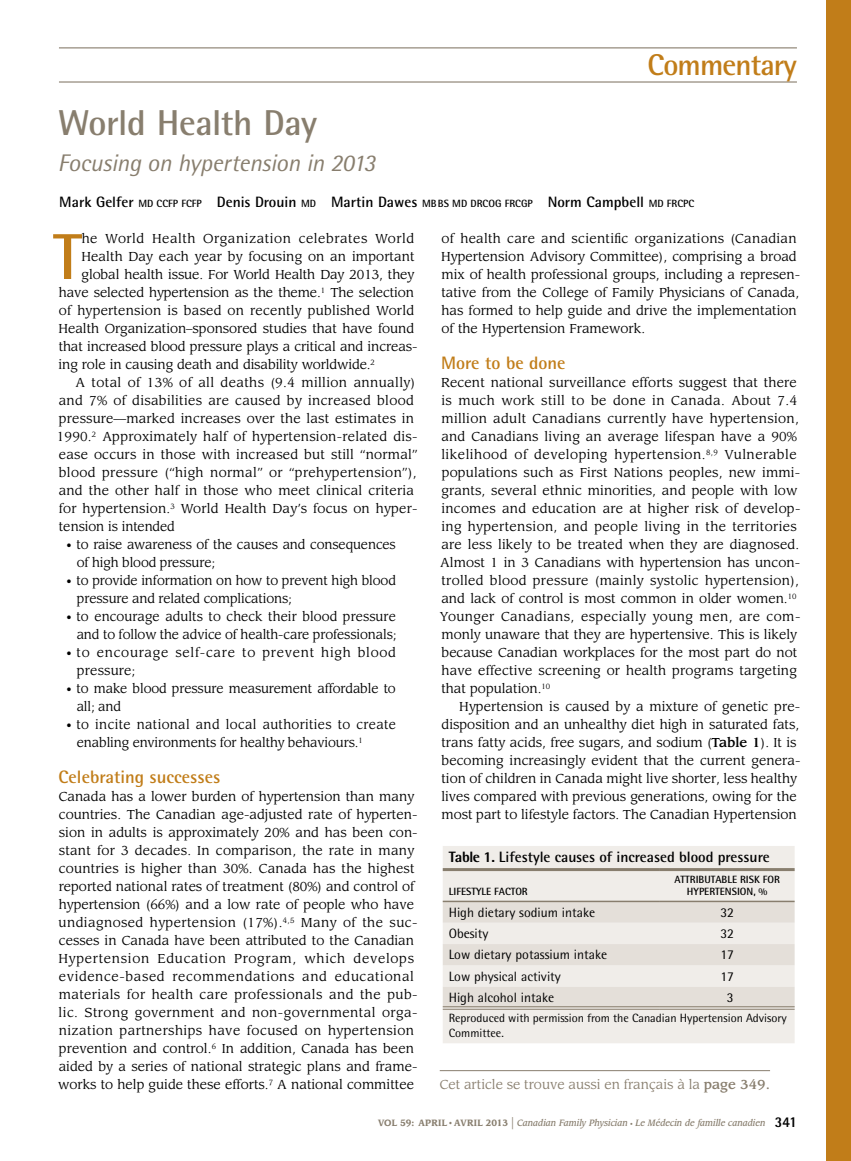
<style>
.page{position:relative;width:851px;height:1161px;background:#fff}
.page>*{position:absolute;margin:0;border:0;box-sizing:border-box;transform-origin:0 0}
.t1{font:700 64.95px "Rotis Semi Sans Std";color:#c17d19}
.t2{font:700 36px "Rotis Semi Sans Std";letter-spacing:-.015em;color:#887e6e}
.t3{font:700 30px "Rotis Semi Sans Std";letter-spacing:-.03em;color:#c17d19}
.t4{font:italic 24px "Rotis Semi Sans Std";letter-spacing:-.015em;color:#887e6e}
.t5{font:700 18px "Rotis Semi Sans Std";color:#c17d19}
.t6{font:700 15px "Rotis Semi Sans Std";color:#000}
.t7{font:13.5px "Rotis Semi Sans Std";color:#000}
.t8{font:12.75px/18px "Leawood Std";letter-spacing:.005em;color:#000}
.t9{font:12.75px "Leawood Std";letter-spacing:.03em;color:#000}
.t10{font:12.75px/18px "Leawood Std";letter-spacing:.055em;color:#000}
.t11{font:12.75px "Leawood Std";letter-spacing:.025em;color:#000}
.t12{font:12.75px "Leawood Std";color:#887e6e}
.t13{font:12.75px "Leawood Std";letter-spacing:.04em;color:#000}
.t14{font:12px/15px "Rotis Semi Sans Std";color:#000}
.t15{font:700 10.5px/12.6px "Rotis Semi Sans Std";color:#000;text-align:right}
.t16{font:italic 500 9px "Leawood Std";color:#887e6e;scale:.9 1}
.s1{font-size:10.5px}
.s2{font-weight:500}
.s3{font-weight:800}
.s4{font-weight:700;font-style:normal}
.s5{font-family:"Times";font-weight:400;font-style:normal}
.s6{font-weight:400;font-style:normal;font-size:15px}
.s7{font-style:normal;font-size:6px}
.s8{font-family:"Rotis Semi Sans Std";font-weight:800;font-style:normal;font-size:15px;color:#000}
</style>
<div class="page">
<div style="left:826px;top:0;width:24px;height:1161px;background:#c17d19"></div>
<hr style="left:59px;top:47px;width:737px;height:1px;background:#887e6e">
<hr style="left:59px;top:81px;width:737px;height:2px;background:#887e6e">
<div style="left:442px;top:846px;width:352px;height:197px;background:#f0ede9"></div>
<svg style="left:442px;top:902px;width:352px;height:105px;background:#e8e3de"></svg>
<hr style="left:442px;top:868px;width:218px;height:3px;background:#887e6e">
<hr style="left:660px;top:868px;width:134px;height:3px;background:#887e6e">
<hr style="left:442px;top:901px;width:218px;height:1px;background:#887e6e">
<hr style="left:660px;top:901px;width:134px;height:1px;background:#887e6e">
<hr style="left:442px;top:1007px;width:218px;height:1px;background:#887e6e">
<hr style="left:442px;top:1009px;width:218px;height:1px;background:#887e6e">
<hr style="left:660px;top:1007px;width:134px;height:1px;background:#887e6e">
<hr style="left:660px;top:1009px;width:134px;height:1px;background:#887e6e">
<hr style="left:440px;top:1070px;width:330px;height:1px;background:#887e6e">
<h3 class="t3" style="left:647px;top:47px;width:151px">Commentary</h3>
<h2 class="t2" style="left:58px;top:101px;width:260px">World Health Day</h2>
<h3 class="t4" style="left:58px;top:148px;width:319px">Focusing on hypertension in 2013</h3>
<p class="t6" style="left:59px;top:193px;width:636px">Mark Gelfer <span class="s1">MD CCFP FCFP</span> Denis Drouin <span class="s1">MD</span> Martin Dawes <span class="s1">MBBS MD DRCOG FRCGP</span> Norm Campbell <span class="s1">MD FRCPC</span></p>
<h1 class="t1" style="left:53px;top:217px;width:30px">T</h1>
<p class="t13" style="left:82px;top:231px;width:334px">he World Health Organization celebrates World</p>
<p class="t8" style="left:441px;top:230px;width:360px">of health care and scientific organizations (Canadian Hypertension Advisory Committee), comprising a broad mix of health professional groups, including a represen&shy;tative from the College of Family Physicians of Canada, has formed to help guide and drive the implementation of the Hypertension Framework.</p>
<h3 class="t5" style="left:441px;top:352px;width:126px">More to be done</h3>
<p class="t8" style="left:440px;top:374px;width:362px">Recent national surveillance efforts suggest that there is much work still to be done in Canada. About 7.4 million adult Canadians currently have hypertension, and Canadians living an average lifespan have a 90% likelihood of developing hypertension.<sup>8,9</sup> Vulnerable populations such as First Nations peoples, new immi&shy;grants, several ethnic minorities, and people with low incomes and education are at higher risk of develop&shy;ing hypertension, and people living in the territories are less likely to be treated when they are diagnosed.<br>Almost 1 in 3 Canadians with hypertension has uncon&shy;trolled blood pressure (mainly systolic hypertension), and lack of control is most common in older women.<sup>10<br></sup>Younger Canadians, especially young men, are com&shy;monly unaware that they are hypertensive. This is likely because Canadian workplaces for the most part do not have effective screening or health programs targeting that population.<sup>10</sup></p>
<p class="t8" style="left:441px;top:698px;width:360px;text-indent:18px">Hypertension is caused by a mixture of genetic pre&shy;disposition and an unhealthy diet high in saturated fats, trans fatty acids, free sugars, and sodium (<span class="s2">Table 1</span>). It is becoming increasingly evident that the current genera&shy;tion of children in Canada might live shorter, less healthy lives compared with previous generations, owing for the most part to lifestyle factors. The Canadian Hypertension</p>
<p class="t6" style="left:448px;top:848px;width:322px"><span class="s3">Table 1.</span> Lifestyle causes of increased blood pressure</p>
<p class="t15" style="left:448px;top:885px;width:63px">Lifestyle Factor</p>
<p class="t8" style="left:81px;top:248px;width:335px">Health Day each year by focusing on an important</p>
<p class="t8" style="left:82px;top:266px;width:334px">global health issue. For World Health Day 2013, they</p>
<p class="t8" style="left:59px;top:284px;width:357px">have selected hypertension as the theme.<sup>1</sup> The selection</p>
<p class="t8" style="left:59px;top:302px;width:357px">of hypertension is based on recently published World</p>
<p class="t8" style="left:58px;top:320px;width:357px">Health Organization–sponsored studies that have found</p>
<p class="t8" style="left:59px;top:338px;width:360px">that increased blood pressure plays a critical and increas-</p>
<p class="t8" style="left:59px;top:356px;width:318px">ing role in causing death and disability worldwide.<sup>2</sup></p>
<p class="t9" style="left:75px;top:375px;width:341px">A total of 13% of all deaths (9.4 million annually)</p>
<p class="t11" style="left:59px;top:393px;width:356px">and 7% of disabilities are caused by increased blood</p>
<p class="t8" style="left:59px;top:410px;width:356px">pressure—marked increases over the last estimates in</p>
<p class="t8" style="left:57px;top:428px;width:362px">1990.<sup>2</sup> Approximately half of hypertension-related dis-</p>
<p class="t8" style="left:59px;top:446px;width:360px">ease occurs in those with increased but still “normal”</p>
<p class="t9" style="left:59px;top:465px;width:359px">blood pressure (“high normal” or “prehypertension”),</p>
<p class="t8" style="left:59px;top:482px;width:357px">and the other half in those who meet clinical criteria</p>
<p class="t8" style="left:59px;top:500px;width:360px">for hypertension.<sup>3</sup> World Health Day’s focus on hyper-</p>
<p class="t8" style="left:59px;top:518px;width:118px">tension is intended</p>
<p class="t8" style="left:77px;top:536px;width:320px;text-indent:-10px"><span class="s1">•</span> to raise awareness of the causes and consequences of high blood pressure;</p>
<p class="t8" style="left:77px;top:572px;width:320px;text-indent:-11px"><span class="s1">•</span> to provide information on how to prevent high blood pressure and related complications;</p>
<p class="t8" style="left:66px;top:608px;width:331px;text-align:right"><span class="s1">•</span> to encourage adults to check their blood pressure and to follow the advice of health-care professionals;</p>
<p class="t10" style="left:77px;top:644px;width:320px;text-indent:-11px"><span class="s1">•</span> to encourage self-care to prevent high blood pressure;</p>
<p class="t8" style="left:77px;top:680px;width:320px;text-indent:-10px"><span class="s1">•</span> to make blood pressure measurement affordable to all; and</p>
<p class="t8" style="left:77px;top:716px;width:321px;text-indent:-10px"><span class="s1">•</span> to incite national and local authorities to create enabling environments for healthy behaviours.<sup>1</sup></p>
<h3 class="t5" style="left:59px;top:766px;width:163px">Celebrating successes</h3>
<p class="t8" style="left:58px;top:788px;width:361px">Canada has a lower burden of hypertension than many countries. The Canadian age-adjusted rate of hyperten&shy;sion in adults is approximately 20% and has been con&shy;stant for 3 decades. In comparison, the rate in many countries is higher than 30%. Canada has the highest reported national rates of treatment (80%) and control of hypertension (66%) and a low rate of people who have undiagnosed hypertension (17%).<sup>4,5</sup> Many of the suc&shy;cesses in Canada have been attributed to the Canadian Hypertension Education Program, which develops evidence-based recommendations and educational materials for health care professionals and the pub&shy;lic. Strong government and non-governmental orga&shy;nization partnerships have focused on hypertension prevention and control.<sup>6</sup> In addition, Canada has been aided by a series of national strategic plans and frame&shy;works to help guide these efforts.<sup>7</sup> A national committee</p>
<p class="t15" style="left:687px;top:873px;width:83px">ibutable risk for hypertension, %</p>
<p class="t15" style="left:674px;top:873px;width:7px">Attr</p>
<p class="t7" style="left:448px;top:904px;width:148px">High dietary sodium intake</p>
<p class="t7" style="left:720px;top:904px;width:15px">32</p>
<p class="t7" style="left:448px;top:926px;width:41px">Obesity</p>
<p class="t7" style="left:720px;top:926px;width:15px">32</p>
<p class="t7" style="left:448px;top:947px;width:160px">Low dietary potassium intake</p>
<p class="t7" style="left:720px;top:947px;width:15px">17</p>
<p class="t7" style="left:448px;top:968px;width:114px">Low physical activity</p>
<p class="t7" style="left:720px;top:968px;width:15px">17</p>
<p class="t7" style="left:448px;top:989px;width:107px">High alcohol intake</p>
<p class="t7" style="left:726px;top:989px;width:8px">3</p>
<p class="t14" style="left:448px;top:1011px;width:339px">Reproduced with permission from the Canadian Hypertension Advisory<br>Committee.</p>
<p class="t12" style="left:440px;top:1077px;width:332px">Cet article se trouve aussi en français à la <span class="s2">page 349.</span></p>
<p class="t16" style="left:378px;top:1118px;width:467px"><span class="s4">Vol 59: APRIL</span> <span class="s5">•</span> <span class="s4">AVRIL 2013</span> <span class="s6">|</span> Canadian Family Physician <span class="s7">•</span> Le Médecin de famille canadien <span class="s8">341</span></p>
</div>
